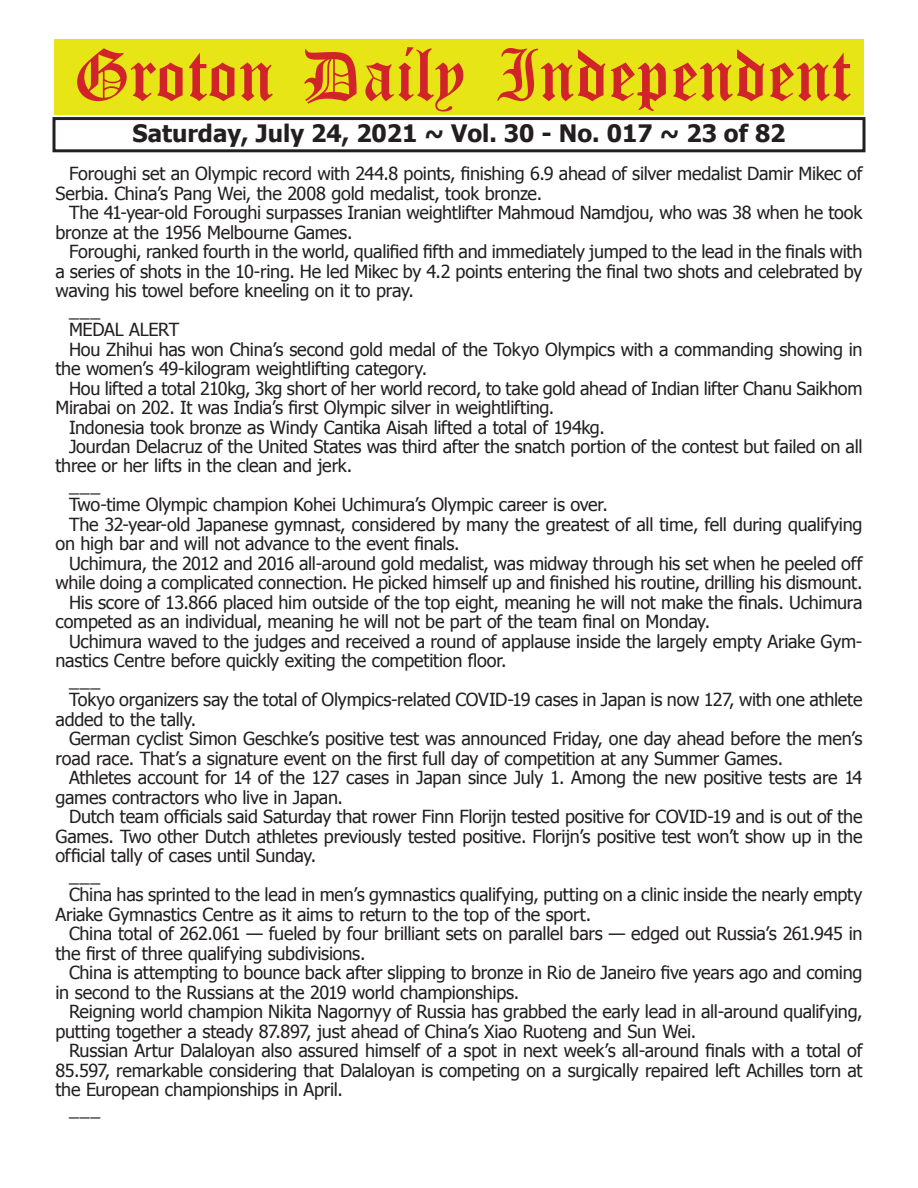
<style>
.page{position:relative;width:918px;height:1188px;background:#fff}
.page>*{position:absolute;margin:0;border:0;box-sizing:border-box;transform-origin:0 0}
.t1{font:54px "Old English Five";color:#d1232a}
.t2{font:700 24px "Tahoma";color:#231f20}
.t3{font:18px/19.5px "Tahoma";letter-spacing:-.015em;color:#231f20}
</style>
<div class="page">
<div style="left:52px;top:117px;width:814px;height:35px;border:3px solid #231f20"></div>
<div style="left:54px;top:40px;width:810px;height:75px;background:#e7e515"></div>
<h1 class="t1" style="left:73px;top:50px;width:779px">Groton Daily Independent</h1>
<h2 class="t2" style="left:133px;top:116px;width:654px">Saturday, July 24, 2021 ~ Vol. 30 - No. 017 ~ 23 of 82</h2>
<p class="t3" style="left:56px;top:163px;width:808px;text-indent:14px">Foroughi set an Olympic record with 244.8 points, finishing 6.9 ahead of silver medalist Damir Mikec of<br>Serbia. China’s Pang Wei, the 2008 gold medalist, took bronze.</p>
<p class="t3" style="left:56px;top:202px;width:809px;text-indent:14px">The 41-year-old Foroughi surpasses Iranian weightlifter Mahmoud Namdjou, who was 38 when he took bronze at the 1956 Melbourne Games.</p>
<p class="t3" style="left:69px;top:241px;width:795px">Foroughi, ranked fourth in the world, qualified fifth and immediately jumped to the lead in the finals with</p>
<p class="t3" style="left:56px;top:260px;width:808px">a series of shots in the 10-ring. He led Mikec by 4.2 points entering the final two shots and celebrated by</p>
<p class="t3" style="left:56px;top:280px;width:360px">waving his towel before kneeling on it to pray.</p>
<p class="t3" style="left:69px;top:299px;width:33px">___</p>
<p class="t3" style="left:69px;top:319px;width:112px">MEDAL ALERT</p>
<p class="t3" style="left:69px;top:338px;width:795px">Hou Zhihui has won China’s second gold medal of the Tokyo Olympics with a commanding showing in</p>
<p class="t3" style="left:56px;top:358px;width:373px">the women’s 49-kilogram weightlifting category.</p>
<p class="t3" style="left:69px;top:377px;width:795px">Hou lifted a total 210kg, 3kg short of her world record, to take gold ahead of Indian lifter Chanu Saikhom</p>
<p class="t3" style="left:56px;top:397px;width:500px">Mirabai on 202. It was India’s first Olympic silver in weightlifting.</p>
<p class="t3" style="left:69px;top:416px;width:537px">Indonesia took bronze as Windy Cantika Aisah lifted a total of 194kg.</p>
<p class="t3" style="left:69px;top:436px;width:795px">Jourdan Delacruz of the United States was third after the snatch portion of the contest but failed on all</p>
<p class="t3" style="left:56px;top:455px;width:298px">three or her lifts in the clean and jerk.</p>
<p class="t3" style="left:69px;top:475px;width:33px">___</p>
<p class="t3" style="left:69px;top:494px;width:540px">Two-time Olympic champion Kohei Uchimura’s Olympic career is over.</p>
<p class="t3" style="left:69px;top:514px;width:795px">The 32-year-old Japanese gymnast, considered by many the greatest of all time, fell during qualifying</p>
<p class="t3" style="left:56px;top:533px;width:406px">on high bar and will not advance to the event finals.</p>
<p class="t3" style="left:69px;top:553px;width:795px">Uchimura, the 2012 and 2016 all-around gold medalist, was midway through his set when he peeled off</p>
<p class="t3" style="left:56px;top:572px;width:809px">while doing a complicated connection. He picked himself up and finished his routine, drilling his dismount.</p>
<p class="t3" style="left:69px;top:592px;width:795px">His score of 13.866 placed him outside of the top eight, meaning he will not make the finals. Uchimura</p>
<p class="t3" style="left:56px;top:611px;width:656px">competed as an individual, meaning he will not be part of the team final on Monday.</p>
<p class="t3" style="left:69px;top:631px;width:795px">Uchimura waved to the judges and received a round of applause inside the largely empty Ariake Gym-</p>
<p class="t3" style="left:56px;top:650px;width:453px">nastics Centre before quickly exiting the competition floor.</p>
<p class="t3" style="left:69px;top:670px;width:33px">___</p>
<p class="t3" style="left:69px;top:689px;width:795px">Tokyo organizers say the total of Olympics-related COVID-19 cases in Japan is now 127, with one athlete</p>
<p class="t3" style="left:56px;top:709px;width:142px">added to the tally.</p>
<p class="t3" style="left:69px;top:728px;width:795px">German cyclist Simon Geschke’s positive test was announced Friday, one day ahead before the men’s</p>
<p class="t3" style="left:56px;top:748px;width:729px">road race. That’s a signature event on the first full day of competition at any Summer Games.</p>
<p class="t3" style="left:69px;top:767px;width:795px">Athletes account for 14 of the 127 cases in Japan since July 1. Among the new positive tests are 14</p>
<p class="t3" style="left:56px;top:787px;width:289px">games contractors who live in Japan.</p>
<p class="t3" style="left:69px;top:806px;width:795px">Dutch team officials said Saturday that rower Finn Florijn tested positive for COVID-19 and is out of the</p>
<p class="t3" style="left:56px;top:826px;width:808px">Games. Two other Dutch athletes previously tested positive. Florijn’s positive test won’t show up in the</p>
<p class="t3" style="left:56px;top:845px;width:262px">official tally of cases until Sunday.</p>
<p class="t3" style="left:69px;top:865px;width:33px">___</p>
<p class="t3" style="left:69px;top:884px;width:795px">China has sprinted to the lead in men’s gymnastics qualifying, putting on a clinic inside the nearly empty</p>
<p class="t3" style="left:56px;top:904px;width:537px">Ariake Gymnastics Centre as it aims to return to the top of the sport.</p>
<p class="t3" style="left:69px;top:923px;width:795px">China total of 262.061 — fueled by four brilliant sets on parallel bars — edged out Russia’s 261.945 in</p>
<p class="t3" style="left:56px;top:943px;width:312px">the first of three qualifying subdivisions.</p>
<p class="t3" style="left:69px;top:962px;width:795px">China is attempting to bounce back after slipping to bronze in Rio de Janeiro five years ago and coming</p>
<p class="t3" style="left:56px;top:982px;width:465px">in second to the Russians at the 2019 world championships.</p>
<p class="t3" style="left:69px;top:1001px;width:795px">Reigning world champion Nikita Nagornyy of Russia has grabbed the early lead in all-around qualifying,</p>
<p class="t3" style="left:56px;top:1021px;width:642px">putting together a steady 87.897, just ahead of China’s Xiao Ruoteng and Sun Wei.</p>
<p class="t3" style="left:69px;top:1040px;width:795px">Russian Artur Dalaloyan also assured himself of a spot in next week’s all-around finals with a total of</p>
<p class="t3" style="left:56px;top:1060px;width:809px">85.597, remarkable considering that Dalaloyan is competing on a surgically repaired left Achilles torn at</p>
<p class="t3" style="left:56px;top:1079px;width:289px">the European championships in April.</p>
<p class="t3" style="left:69px;top:1099px;width:33px">___</p>
</div>
